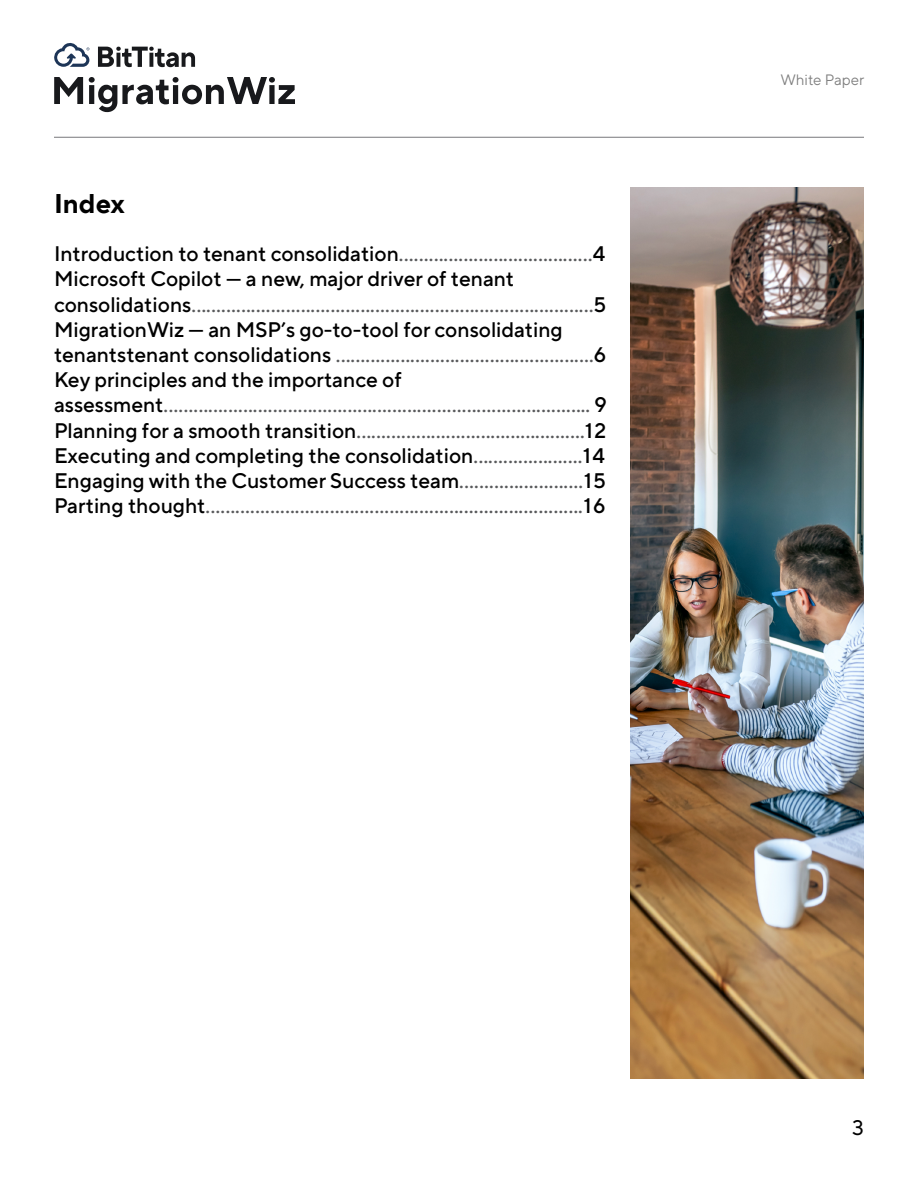
<style>
.page{position:relative;width:918px;height:1188px;background:#fff}
.page>*{position:absolute;margin:0;border:0;box-sizing:border-box;transform-origin:0 0}
.t1{font:700 27px "TT Norms Pro";color:#000}
.t2{font:500 21px/25.2px "TT Norms Pro";color:#58595b}
.t3{font:21px "TT Norms Pro";color:#000}
.t4{font:15px "TT Norms Pro";color:#000}
.s1{color:#000}
</style>
<div class="page">
<hr style="left:54px;top:137px;width:810px;height:1px;background:#77787b">
<svg style="left:54px;top:43px;width:35px;height:24px"></svg>
<svg style="left:98px;top:47px;width:97px;height:20px"></svg>
<svg style="left:54px;top:77px;width:29px;height:27px"></svg>
<svg style="left:89px;top:77px;width:206px;height:35px"></svg>
<img style="left:630px;top:188px;width:234px;height:891px">
<p class="t1" style="left:54px;top:184px;width:72px">Index</p>
<p class="t2" style="left:54px;top:240px;width:555px"><span class="s1">Introduction to tenant consolidation</span>.......................................<span class="s1">4<br>Microsoft Copilot — a new, major driver of tenant consolidations</span>.................................................................................<span class="s1">5<br>MigrationWiz — an MSP’s go-to-tool for consolidating tenantstenant consolidations</span> ....................................................<span class="s1">6<br>Key principles and the importance of assessment</span>...................................................................................... <span class="s1">9<br>Planning for a smooth transition</span>..............................................<span class="s1">12<br>Executing and completing the consolidation</span>......................<span class="s1">14<br>Engaging with the Customer Success team</span>.........................<span class="s1">15<br>Parting thought</span>............................................................................<span class="s1">16</span></p>
<p class="t4" style="left:781px;top:69px;width:85px">White Paper</p>
<p class="t3" style="left:852px;top:1112px;width:13px">3</p>
</div>
